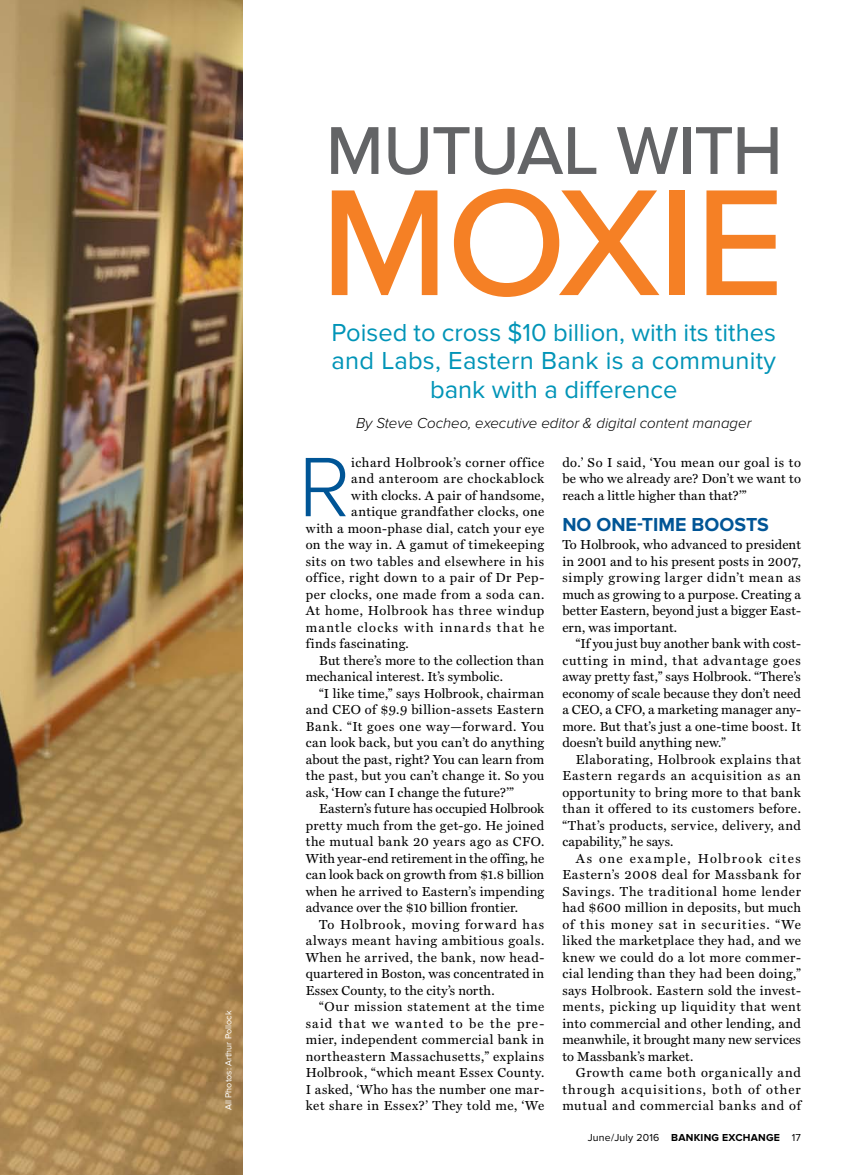
<style>
.page{position:relative;width:864px;height:1175px;background:#fff}
.page>*{position:absolute;margin:0;border:0;box-sizing:border-box;transform-origin:0 0}
.t1{font:500 156.75px "Proxima Nova";color:#f58025}
.t2{font:300 87.3px "Proxima Nova";color:#005596}
.t3{font:500 70.05px "Proxima Nova";letter-spacing:-.025em;color:#636466}
.t4{font:25.5px/28.5px "Proxima Nova";color:#0094b7;text-align:center}
.t5{font:700 19.5px "Proxima Nova";color:#005596}
.t6{font:italic 300 15px "Proxima Nova";color:#000}
.t7{font:13.2px/16.5px "Miller Text";letter-spacing:.03em;color:#000;text-align:justify}
.t8{font:13.2px "Miller Text";letter-spacing:.01em;color:#000}
.t9{font:13.2px "Miller Text";letter-spacing:.05em;color:#000}
.t10{font:13.2px "Miller Text";letter-spacing:.005em;color:#000}
.t11{font:13.2px "Miller Text";letter-spacing:.09em;color:#000}
.t12{font:13.2px "Miller Text";color:#000}
.t13{font:13.2px "Miller Text";letter-spacing:.055em;color:#000}
.t14{font:13.2px "Miller Text";letter-spacing:.065em;color:#000}
.t15{font:10.5px "Proxima Nova";letter-spacing:.02em;color:#000}
.t16{font:9px "Proxima Nova";color:#fff}
.s1{font-weight:700}
</style>
<div class="page">
<img style="left:0;top:0;width:243px;height:1174px">
<p class="t16" style="left:223px;top:1110px;width:101px;rotate:-90deg">All Photos: Arthur Pollock</p>
<h3 class="t3" style="left:326px;top:110px;width:458px">MUTUAL WITH</h3>
<h1 class="t1" style="left:320px;top:153px;width:466px">MOXIE</h1>
<h3 class="t4" style="left:332px;top:318px;width:446px">Poised to cross $10 billion, with its tithes and Labs, Eastern Bank is a community bank with a difference</h3>
<p class="t6" style="left:356px;top:414px;width:397px">By Steve Cocheo, executive editor &amp; digital content manager</p>
<h2 class="t2" style="left:298px;top:437px;width:53px">R</h2>
<p class="t7" style="left:351px;top:454px;width:195px">ichard Holbrook’s corner office</p>
<p class="t9" style="left:351px;top:471px;width:195px">and anteroom are chockablock</p>
<p class="t7" style="left:351px;top:487px;width:195px">with clocks. A pair of handsome,</p>
<p class="t7" style="left:351px;top:504px;width:195px">antique grandfather clocks, one</p>
<p class="t7" style="left:306px;top:520px;width:240px">with a moon-phase dial, catch your eye</p>
<p class="t7" style="left:306px;top:537px;width:240px">on the way in. A gamut of timekeeping</p>
<p class="t7" style="left:306px;top:553px;width:240px">sits on two tables and elsewhere in his</p>
<p class="t7" style="left:306px;top:570px;width:240px">office, right down to a pair of Dr Pep-</p>
<p class="t7" style="left:306px;top:586px;width:240px">per clocks, one made from a soda can.</p>
<p class="t13" style="left:306px;top:603px;width:240px">At home, Holbrook has three windup</p>
<p class="t11" style="left:306px;top:619px;width:240px">mantle clocks with innards that he</p>
<p class="t7" style="left:306px;top:636px;width:105px">finds fascinating.</p>
<p class="t7" style="left:319px;top:652px;width:227px">But there’s more to the collection than</p>
<p class="t7" style="left:306px;top:669px;width:199px">mechanical interest. It’s symbolic.</p>
<p class="t7" style="left:319px;top:685px;width:227px">“I like time,” says Holbrook, chairman</p>
<p class="t7" style="left:306px;top:702px;width:240px">and CEO of $9.9 billion-assets Eastern</p>
<p class="t9" style="left:306px;top:718px;width:240px">Bank. “It goes one way—forward. You</p>
<p class="t7" style="left:306px;top:735px;width:240px">can look back, but you can’t do anything</p>
<p class="t8" style="left:306px;top:751px;width:240px">about the past, right? You can learn from</p>
<p class="t7" style="left:306px;top:768px;width:240px">the past, but you can’t change it. So you</p>
<p class="t8" style="left:306px;top:784px;width:210px">ask, ‘How can I change the future?’”</p>
<p class="t10" style="left:319px;top:801px;width:227px">Eastern’s future has occupied Holbrook</p>
<p class="t7" style="left:306px;top:817px;width:240px">pretty much from the get-go. He joined</p>
<p class="t7" style="left:306px;top:834px;width:240px">the mutual bank 20 years ago as CFO.</p>
<p class="t10" style="left:306px;top:850px;width:240px">With year-end retirement in the offing, he</p>
<p class="t8" style="left:306px;top:867px;width:240px">can look back on growth from $1.8 billion</p>
<p class="t7" style="left:306px;top:883px;width:240px">when he arrived to Eastern’s impending</p>
<p class="t12" style="left:306px;top:900px;width:214px">advance over the $10 billion frontier.</p>
<p class="t14" style="left:319px;top:916px;width:227px">To Holbrook, moving forward has</p>
<p class="t7" style="left:306px;top:933px;width:240px">always meant having ambitious goals.</p>
<p class="t7" style="left:306px;top:949px;width:240px">When he arrived, the bank, now head-</p>
<p class="t7" style="left:306px;top:966px;width:240px">quartered in Boston, was concentrated in</p>
<p class="t7" style="left:306px;top:982px;width:190px">Essex County, to the city’s north.</p>
<p class="t9" style="left:319px;top:999px;width:227px">“Our mission statement at the time</p>
<p class="t11" style="left:306px;top:1015px;width:240px">said that we wanted to be the pre-</p>
<p class="t7" style="left:306px;top:1031px;width:240px">mier, independent commercial bank in</p>
<p class="t7" style="left:306px;top:1048px;width:240px">northeastern Massachusetts,” explains</p>
<p class="t7" style="left:306px;top:1064px;width:240px">Holbrook, “which meant Essex County.</p>
<p class="t7" style="left:306px;top:1081px;width:240px">I asked, ‘Who has the number one mar-</p>
<p class="t7" style="left:306px;top:1097px;width:240px">ket share in Essex?’ They told me, ‘We</p>
<p class="t7" style="left:562px;top:454px;width:240px">do.’ So I said, ‘You mean our goal is to be who we already are? Don’t we want to reach a little higher than that?’”</p>
<h3 class="t5" style="left:562px;top:513px;width:49px">NO ONE</h3>
<h3 class="t5" style="left:637px;top:513px;width:17px">-TIME</h3>
<h3 class="t5" style="left:692px;top:513px;width:15px">BOO</h3>
<h3 class="t5" style="left:734px;top:513px;width:36px">STS</h3>
<p class="t7" style="left:562px;top:537px;width:240px">To Holbrook, who advanced to president in 2001 and to his present posts in 2007, simply growing larger didn’t mean as much as growing to a purpose. Creating a better Eastern, beyond just a bigger East&shy;ern, was important.</p>
<p class="t7" style="left:562px;top:636px;width:240px;text-indent:14px">“If you just buy another bank with cost&shy;cutting in mind, that advantage goes away pretty fast,” says Holbrook. “There’s economy of scale because they don’t need a CEO, a CFO, a marketing manager any&shy;more. But that’s just a one-time boost. It doesn’t build anything new.”</p>
<p class="t7" style="left:562px;top:751px;width:240px;text-indent:14px">Elaborating, Holbrook explains that Eastern regards an acquisition as an opportunity to bring more to that bank than it offered to its customers before. “That’s products, service, delivery, and capability,” he says.</p>
<p class="t7" style="left:562px;top:850px;width:240px;text-indent:14px">As one example, Holbrook cites Eastern’s 2008 deal for Massbank for Savings. The traditional home lender had $600 million in deposits, but much of this money sat in securities. “We liked the marketplace they had, and we knew we could do a lot more commer&shy;cial lending than they had been doing,” says Holbrook. Eastern sold the invest&shy;ments, picking up liquidity that went into commercial and other lending, and meanwhile, it brought many new services to Massbank’s market.</p>
<p class="t7" style="left:562px;top:1065px;width:240px;text-indent:14px">Growth came both organically and through acquisitions, both of other mutual and commercial banks and of</p>
<p class="t15" style="left:588px;top:1131px;width:215px">June/July 2016 <span class="s1">BANKING EXCHANGE</span> 17</p>
</div>
